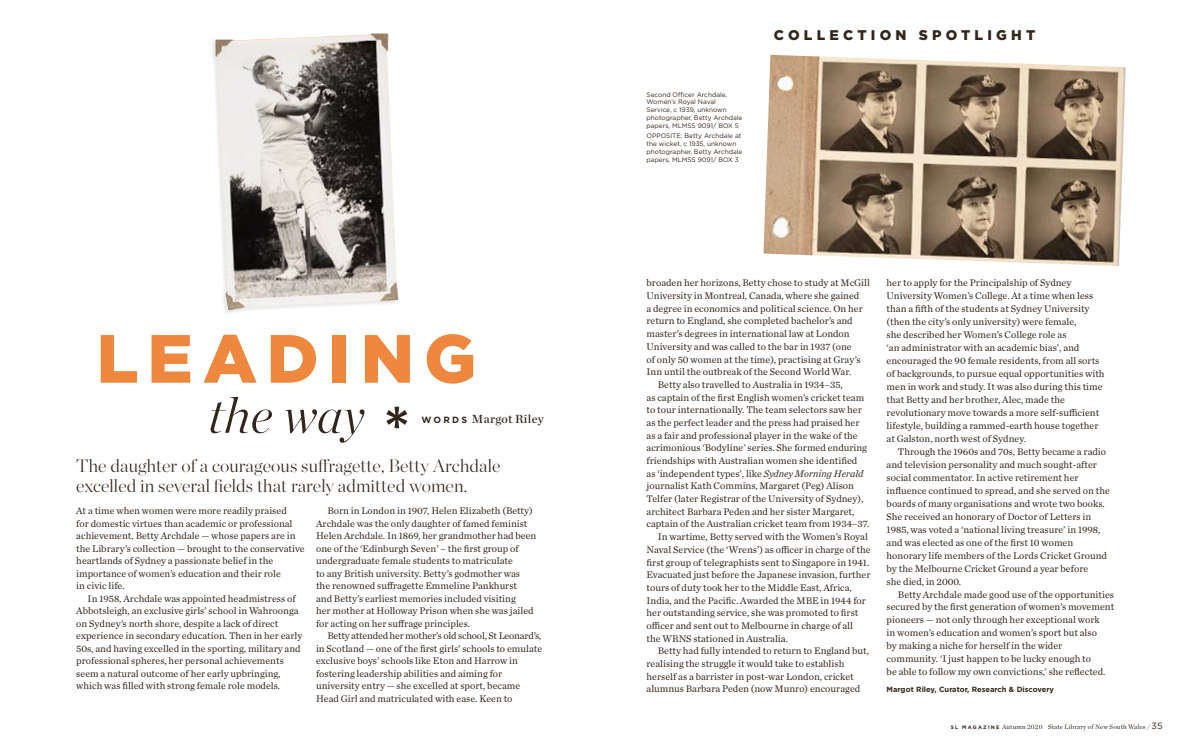
<style>
.page{position:relative;width:1191px;height:752px;background:#fff}
.page>*{position:absolute;margin:0;border:0;box-sizing:border-box;transform-origin:0 0}
.Heading-Gotham_68pt{font:900 68px "Gotham";letter-spacing:.145em;color:#ef883f}
.Heading-Chronicle_5{font:italic 200 50px "Chronicle Display";letter-spacing:.01em;color:#32261c}
.Bodycopy_Introducti{font:200 18px/20px "Chronicle Display";letter-spacing:.005em;color:#32261c}
.Heading-Section_Tit{font:900 14px "Gotham";letter-spacing:.3em;color:#32261c}
.t1{font:12px "Chronicle Deck Semi";letter-spacing:.025em;color:#32261c}
.Bodycopy_10_12_5{font:10px/12.7px "Chronicle Text G1";color:#32261c}
.Bodycopy_1st_Para_1{font:10px/12.5px "Chronicle Text G1";color:#32261c}
.Website_Highlight_e{font:700 7.5px "Gotham";color:#32261c}
.Caption{font:6.5px/7.8px "Gotham";color:#32261c}
.t2{font:6.5px "Chronicle Deck";letter-spacing:.025em;color:#32261c}
.s1{font-family:"Gotham";font-weight:700;font-size:9px}
.s2{font-style:italic}
.s3{font-family:"Gotham";font-weight:700;font-size:5px}
.s4{font-family:"Gotham";font-size:9px}
</style>
<div class="page">
<svg style="left:212px;top:33px;width:196px;height:396px"></svg>
<svg style="left:763px;top:54px;width:363px;height:212px;background:#a28e78"></svg>
<p class="Heading-Gotham_68pt" style="left:96px;top:311px;width:381px">LEADING</p>
<p class="Heading-Chronicle_5" style="left:208px;top:376px;width:159px">the way</p>
<p class="t1" style="left:421px;top:409px;width:124px"><span class="s1">W O R D S</span> Margot Riley</p>
<p class="Bodycopy_Introducti" style="left:76px;top:453px;width:426px">The daughter of a courageous suffragette, Betty Archdale excelled in several fields that rarely admitted women.</p>
<p class="Bodycopy_1st_Para_1" style="left:76px;top:504px;width:230px">At a time when women were more readily praised<br>for domestic virtues than academic or professional achievement, Betty Archdale — whose papers are in the Library’s collection — brought to the conservative heartlands of Sydney a passionate belief in the importance of women’s education and their role<br>in civic life.</p>
<p class="Bodycopy_10_12_5" style="left:76px;top:591px;width:227px;text-indent:11px">In 1958, Archdale was appointed headmistress of Abbotsleigh, an exclusive girls’ school in Wahroonga on Sydney’s north shore, despite a lack of direct experience in secondary education. Then in her early 50s, and having excelled in the sporting, military and professional spheres, her personal achievements seem a natural outcome of her early upbringing, which was filled with strong female role models.</p>
<p class="Bodycopy_10_12_5" style="left:316px;top:504px;width:222px;text-indent:11px">Born in London in 1907, Helen Elizabeth (Betty)<br>Archdale was the only daughter of famed feminist Helen Archdale. In 1869, her grandmother had been one of the ‘Edinburgh Seven’ – the first group of undergraduate female students to matriculate<br>to any British university. Betty’s godmother was the renowned suffragette Emmeline Pankhurst<br>and Betty’s earliest memories included visiting<br>her mother at Holloway Prison when she was jailed for acting on her suffrage principles.</p>
<p class="Bodycopy_10_12_5" style="left:316px;top:629px;width:228px;text-indent:11px">Betty attended her mother’s old school, St Leonard’s, in Scotland — one of the first girls’ schools to emulate exclusive boys’ schools like Eton and Harrow in fostering leadership abilities and aiming for university entry — she excelled at sport, became Head Girl and matriculated with ease. Keen to</p>
<p class="Caption" style="left:646px;top:90px;width:97px">Second Officer Archdale,<br>Women’s Royal Naval<br>Service, c 1939, unknown photographer, Betty Archdale papers, MLMSS 9091/ BOX 5</p>
<p class="Caption" style="left:646px;top:132px;width:97px">OPPOSITE: Betty Archdale at the wicket, c 1935, unknown photographer, Betty Archdale papers, MLMSS 9091/ BOX 3</p>
<p class="Heading-Section_Tit" style="left:774px;top:25px;width:263px">COLLECTION SPOTLIGHT</p>
<p class="Bodycopy_10_12_5" style="left:646px;top:276px;width:225px">broaden her horizons, Betty chose to study at McGill University in Montreal, Canada, where she gained<br>a degree in economics and political science. On her return to England, she completed bachelor’s and master’s degrees in international law at London University and was called to the bar in 1937 (one<br>of only 50 women at the time), practising at Gray’s Inn until the outbreak of the Second World War.</p>
<p class="Bodycopy_10_12_5" style="left:646px;top:377px;width:224px;text-indent:11px">Betty also travelled to Australia in 1934–35,<br>as captain of the first English women’s cricket team to tour internationally. The team selectors saw her as the perfect leader and the press had praised her as a fair and professional player in the wake of the acrimonious ‘Bodyline’ series. She formed enduring friendships with Australian women she identified<br>as ‘independent types’, like <span class="s2">Sydney Morning Herald </span>journalist Kath Commins, Margaret (Peg) Alison Telfer (later Registrar of the University of Sydney), architect Barbara Peden and her sister Margaret, captain of the Australian cricket team from 1934–37.</p>
<p class="Bodycopy_10_12_5" style="left:646px;top:529px;width:226px;text-indent:11px">In wartime, Betty served with the Women’s Royal Naval Service (the ‘Wrens’) as officer in charge of the first group of telegraphists sent to Singapore in 1941.<br>Evacuated just before the Japanese invasion, further tours of duty took her to the Middle East, Africa, India, and the Pacific. Awarded the MBE in 1944 for her outstanding service, she was promoted to first officer and sent out to Melbourne in charge of all<br>the WRNS stationed in Australia.</p>
<p class="Bodycopy_10_12_5" style="left:646px;top:643px;width:224px;text-indent:11px">Betty had fully intended to return to England but, realising the struggle it would take to establish herself as a barrister in post-war London, cricket alumnus Barbara Peden (now Munro) encouraged</p>
<p class="Bodycopy_10_12_5" style="left:886px;top:276px;width:219px">her to apply for the Principalship of Sydney University Women’s College. At a time when less than a fifth of the students at Sydney University (then the city’s only university) were female,<br>she described her Women’s College role as<br>‘an administrator with an academic bias’, and encouraged the 90 female residents, from all sorts of backgrounds, to pursue equal opportunities with men in work and study. It was also during this time that Betty and her brother, Alec, made the revolutionary move towards a more self-sufficient lifestyle, building a rammed-earth house together at Galston, north west of Sydney.</p>
<p class="Bodycopy_10_12_5" style="left:886px;top:444px;width:225px;text-indent:11px">Through the 1960s and 70s, Betty became a radio and television personality and much sought-after social commentator. In active retirement her influence continued to spread, and she served on the boards of many organisations and wrote two books.<br>She received an honorary of Doctor of Letters in 1985, was voted a ‘national living treasure’ in 1998, and was elected as one of the first 10 women honorary life members of the Lords Cricket Ground by the Melbourne Cricket Ground a year before<br>she died, in 2000.</p>
<p class="Bodycopy_10_12_5" style="left:886px;top:587px;width:229px;text-indent:11px">Betty Archdale made good use of the opportunities secured by the first generation of women’s movement pioneers — not only through her exceptional work<br>in women’s education and women’s sport but also<br>by making a niche for herself in the wider community. ‘I just happen to be lucky enough to<br>be able to follow my own convictions,’ she reflected.</p>
<p class="Website_Highlight_e" style="left:886px;top:684px;width:169px">Margot Riley, Curator, Research &amp; Discovery</p>
<p class="t2" style="left:950px;top:721px;width:213px"><span class="s3">S L M A G A Z I N E</span> Autumn 2020 State Library of New South Wales / <span class="s4">35</span></p>
</div>
